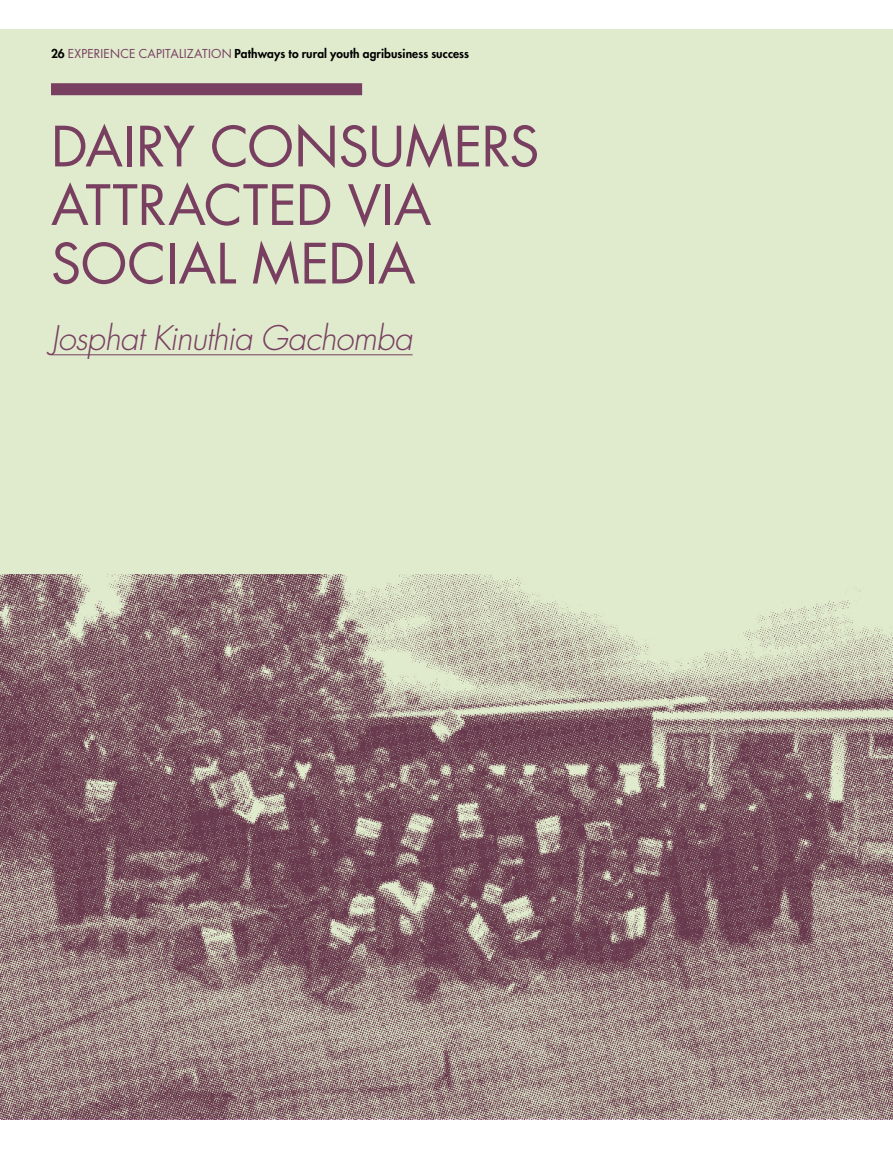
<style>
.page{position:relative;width:893px;height:1149px;background:#fff}
.page>*{position:absolute;margin:0;border:0;box-sizing:border-box;transform-origin:0 0}
.t1{font:54px/58.5px "Futura";letter-spacing:-.005em;color:#783f61}
.t2{font:italic 300 33px "Futura";letter-spacing:-.025em;color:#783f61}
.t3{font:800 12px "Futura";letter-spacing:.01em;color:#000}
.s1{font-weight:400;color:#783f61}
</style>
<div class="page">
<div style="left:0;top:30px;width:893px;height:1088px;background:#e0ebcd"></div>
<div style="left:51px;top:83px;width:311px;height:12px;background:#783f61"></div>
<img style="left:0;top:574px;width:893px;height:544px">
<hr style="left:51px;top:354px;width:362px;height:1px;background:#783f61">
<p class="t3" style="left:51px;top:45px;width:420px">26 <span class="s1">EXPERIENCE CAPITALIZATION</span> Pathways to rural youth agribusiness success</p>
<h1 class="t1" style="left:51px;top:116px;width:490px">DAIRY CONSUMERS<br>ATTRACTED VIA<br>SOCIAL MEDIA</h1>
<h2 class="t2" style="left:51px;top:316px;width:363px">Josphat Kinuthia Gachomba</h2>
</div>
